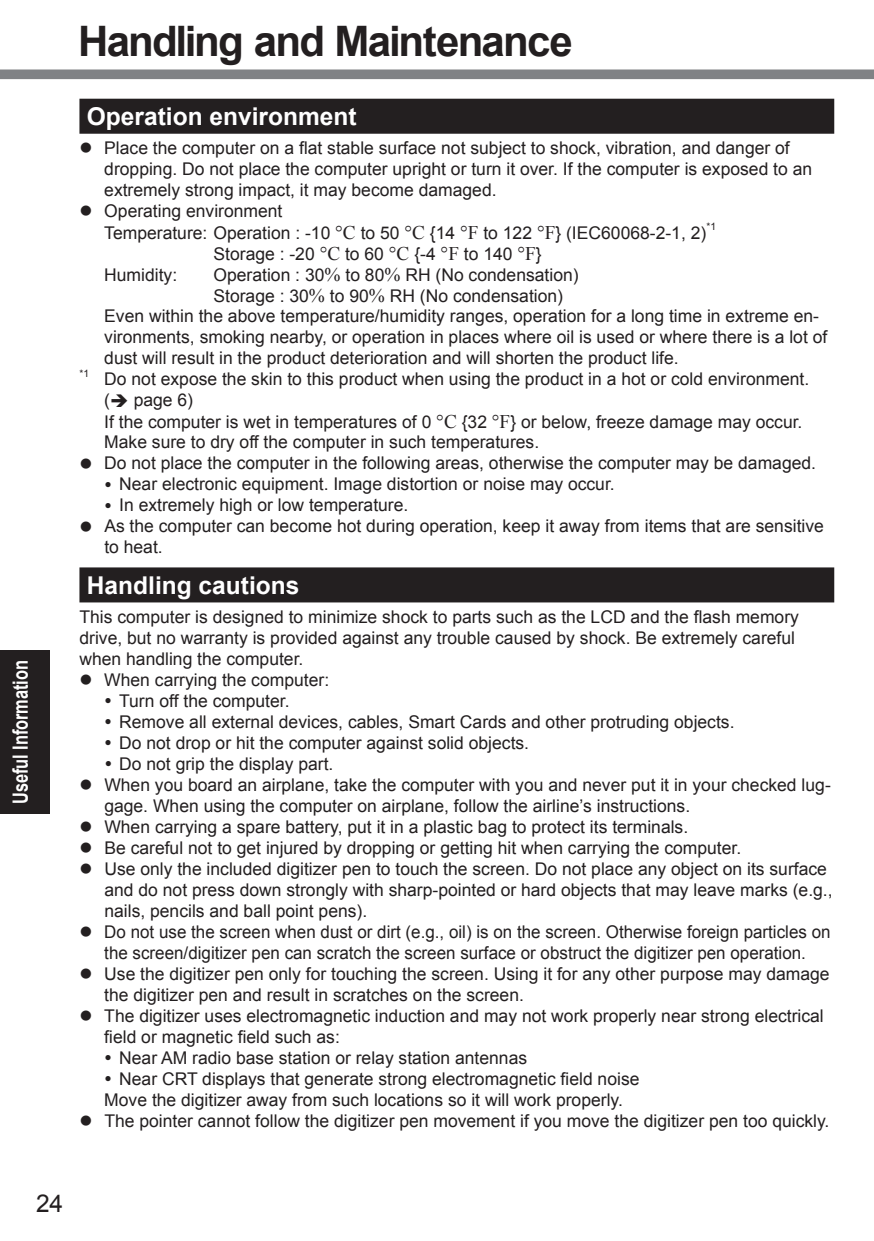
<style>
.page{position:relative;width:874px;height:1241px;background:#fff}
.page>*{position:absolute;margin:0;border:0;box-sizing:border-box;transform-origin:0 0}
.t1{font:700 42px "Arial";letter-spacing:-.045em;color:#231f20}
.t2{font:700 24.5px "Arial";color:#fff}
.t3{font:24.5px "Arial";color:#231f20}
.t4{font:700 21px "Arial";letter-spacing:-.005em;color:#fff;scale:.78 1}
.t5{font:17.5px/21px "Arial";color:#231f20}
.t6{font:10.15px "Arial";color:#231f20}
.s1{font-family:"Times New Roman";font-size:19.25px}
</style>
<div class="page">
<div style="left:0;top:650px;width:50px;height:164px;background:#231f20"></div>
<div style="left:0;top:69px;width:873px;height:10px;background:#808285"></div>
<div style="left:79px;top:99px;width:754px;height:35px;background:#231f20"></div>
<div style="left:79px;top:567px;width:754px;height:35px;background:#231f20"></div>
<p class="t4" style="left:7px;top:804px;width:186px;rotate:-90deg">Useful Information</p>
<h1 class="t1" style="left:78px;top:13px;width:496px">Handling and Maintenance</h1>
<h2 class="t2" style="left:87px;top:100px;width:271px">Operation environment</h2>
<p class="t5" style="left:104px;top:137px;width:709px;text-indent:-25px">● Place the computer on a flat stable surface not subject to shock, vibration, and danger of dropping. Do not place the computer upright or turn it over. If the computer is exposed to an extremely strong impact, it may become damaged.</p>
<p class="t5" style="left:104px;top:200px;width:603px;line-height:21.9px;text-indent:-25px">● Operating environment<br>Temperature: Operation : -10 <span class="s1">°C</span> to 50 <span class="s1">°C</span> {14 <span class="s1">°F</span> to 122 <span class="s1">°F</span>} (IEC60068-2-1, 2)</p>
<p class="t6" style="left:706px;top:220px;width:11px">*1</p>
<p class="t5" style="left:213px;top:243px;width:329px">Storage : -20 <span class="s1">°C</span> to 60 <span class="s1">°C</span> {-4 <span class="s1">°F</span> to 140 <span class="s1">°F</span>}</p>
<p class="t5" style="left:104px;top:264px;width:74px">Humidity:</p>
<p class="t5" style="left:213px;top:264px;width:366px">Operation : 30<span class="s1">%</span> to 80<span class="s1">%</span> RH (No condensation)</p>
<p class="t5" style="left:213px;top:285px;width:351px">Storage : 30<span class="s1">%</span> to 90<span class="s1">%</span> RH (No condensation)</p>
<p class="t5" style="left:104px;top:305px;width:715px">Even within the above temperature/humidity ranges, operation for a long time in extreme en-</p>
<p class="t5" style="left:104px;top:326px;width:724px">vironments, smoking nearby, or operation in places where oil is used or where there is a lot of</p>
<p class="t5" style="left:104px;top:347px;width:575px">dust will result in the product deterioration and will shorten the product life.</p>
<p class="t6" style="left:79px;top:366px;width:11px">*1</p>
<p class="t5" style="left:104px;top:368px;width:706px">Do not expose the skin to this product when using the product in a hot or cold environment. (➔ page 6)<br>If the computer is wet in temperatures of 0 <span class="s1">°C</span> {32 <span class="s1">°F</span>} or below, freeze damage may occur.</p>
<p class="t5" style="left:104px;top:431px;width:436px">Make sure to dry off the computer in such temperatures.</p>
<p class="t5" style="left:79px;top:452px;width:737px">● Do not place the computer in the following areas, otherwise the computer may be damaged.</p>
<p class="t5" style="left:104px;top:473px;width:511px">• Near electronic equipment. Image distortion or noise may occur.</p>
<p class="t5" style="left:104px;top:494px;width:305px">• In extremely high or low temperature.</p>
<p class="t5" style="left:104px;top:515px;width:720px;text-indent:-25px">● As the computer can become hot during operation, keep it away from items that are sensitive to heat.</p>
<h2 class="t2" style="left:87px;top:569px;width:214px">Handling cautions</h2>
<p class="t5" style="left:79px;top:606px;width:720px">This computer is designed to minimize shock to parts such as the LCD and the flash memory drive, but no warranty is provided against any trouble caused by shock. Be extremely careful when handling the computer.</p>
<p class="t5" style="left:79px;top:669px;width:251px">● When carrying the computer:</p>
<p class="t5" style="left:104px;top:690px;width:187px">• Turn off the computer.</p>
<p class="t5" style="left:104px;top:711px;width:631px">• Remove all external devices, cables, Smart Cards and other protruding objects.</p>
<p class="t5" style="left:104px;top:732px;width:426px">• Do not drop or hit the computer against solid objects.</p>
<p class="t5" style="left:104px;top:753px;width:230px">• Do not grip the display part.</p>
<p class="t5" style="left:104px;top:774px;width:727px;text-indent:-25px">● When you board an airplane, take the computer with you and never put it in your checked lug&shy;gage. When using the computer on airplane, follow the airline’s instructions.</p>
<p class="t5" style="left:79px;top:816px;width:610px">● When carrying a spare battery, put it in a plastic bag to protect its terminals.</p>
<p class="t5" style="left:79px;top:837px;width:663px">● Be careful not to get injured by dropping or getting hit when carrying the computer.</p>
<p class="t5" style="left:104px;top:858px;width:729px;text-indent:-25px">● Use only the included digitizer pen to touch the screen. Do not place any object on its surface and do not press down strongly with sharp-pointed or hard objects that may leave marks (e.g., nails, pencils and ball point pens).</p>
<p class="t5" style="left:80px;top:921px;width:752px;text-align:center">● Do not use the screen when dust or dirt (e.g., oil) is on the screen. Otherwise foreign particles on the screen/digitizer pen can scratch the screen surface or obstruct the digitizer pen operation.</p>
<p class="t5" style="left:104px;top:963px;width:726px;text-indent:-25px">● Use the digitizer pen only for touching the screen. Using it for any other purpose may damage the digitizer pen and result in scratches on the screen.</p>
<p class="t5" style="left:104px;top:1005px;width:720px;text-indent:-25px">● The digitizer uses electromagnetic induction and may not work properly near strong electrical field or magnetic field such as:</p>
<p class="t5" style="left:104px;top:1047px;width:424px">• Near AM radio base station or relay station antennas</p>
<p class="t5" style="left:104px;top:1068px;width:536px">• Near CRT displays that generate strong electromagnetic field noise<br>Move the digitizer away from such locations so it will work properly.</p>
<p class="t5" style="left:79px;top:1110px;width:751px">● The pointer cannot follow the digitizer pen movement if you move the digitizer pen too quickly.</p>
<h2 class="t3" style="left:36px;top:1187px;width:29px">24</h2>
</div>
